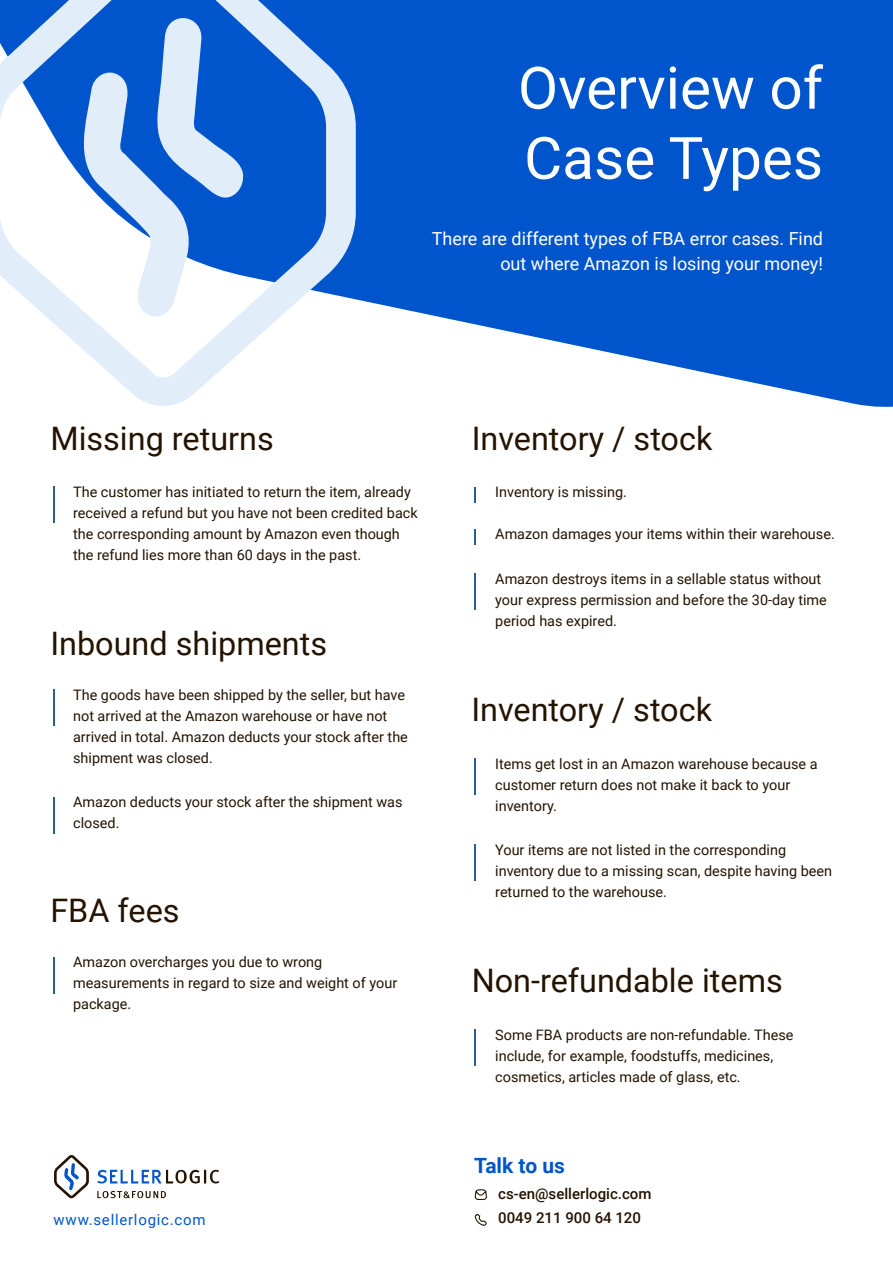
<style>
.page{position:relative;width:893px;height:1263px;background:#fff}
.page>*{position:absolute;margin:0;border:0;box-sizing:border-box;transform-origin:0 0}
.t1{font:58.5px/70.2px "Roboto";color:#fff}
.t2{font:32.4px "Roboto";color:#231300}
.t3{font:700 21px "Roboto";color:#05c}
.t4{font:18px/25.5px "Roboto";color:#fff;text-align:right}
.t5{font:500 15px "Roboto";color:#231300}
.t6{font:15px "Roboto";letter-spacing:.05em;color:#05c}
.t7{font:14.4px/21px "Roboto";color:#231300}
</style>
<div class="page">
<svg style="left:475px;top:1189px;width:12px;height:11px"></svg>
<svg style="left:475px;top:1214px;width:12px;height:12px"></svg>
<svg style="left:54px;top:1155px;width:35px;height:43px"></svg>
<svg style="left:97px;top:1170px;width:122px;height:13px"></svg>
<svg style="left:97px;top:1191px;width:69px;height:7px"></svg>
<svg style="left:356px;top:0;width:537px;height:407px;background:#206ad2"></svg>
<svg style="left:0;top:0;width:356px;height:406px"></svg>
<svg style="left:474px;top:487px;width:2px;height:16px"></svg>
<svg style="left:474px;top:529px;width:2px;height:16px"></svg>
<hr style="left:474px;top:573px;width:2px;height:37px;background:#2d5e92">
<hr style="left:474px;top:758px;width:2px;height:36px;background:#2d5e92">
<hr style="left:474px;top:845px;width:2px;height:36px;background:#2d5e92">
<hr style="left:474px;top:1029px;width:2px;height:36px;background:#2d5e92">
<hr style="left:53px;top:487px;width:2px;height:36px;background:#2d5e92">
<hr style="left:53px;top:689px;width:2px;height:36px;background:#2d5e92">
<hr style="left:53px;top:797px;width:2px;height:36px;background:#2d5e92">
<hr style="left:53px;top:957px;width:2px;height:36px;background:#2d5e92">
<h1 class="t1" style="left:518px;top:51px;width:307px">Overview of<br>Case Types</h1>
<p class="t4" style="left:432px;top:225px;width:393px">There are different types of FBA error cases. Find out where Amazon is losing your money!</p>
<h2 class="t2" style="left:50px;top:416px;width:225px">Missing returns</h2>
<p class="t7" style="left:73px;top:481px;width:346px">The customer has initiated to return the item, already received a refund but you have not been credited back the corresponding amount by Amazon even though the refund lies more than 60 days in the past.</p>
<h2 class="t2" style="left:50px;top:620px;width:278px">Inbound shipments</h2>
<p class="t7" style="left:73px;top:683px;width:336px">The goods have been shipped by the seller, but have not arrived at the Amazon warehouse or have not arrived in total. Amazon deducts your stock after the shipment was closed.</p>
<p class="t7" style="left:73px;top:791px;width:331px">Amazon deducts your stock after the shipment was closed.</p>
<h2 class="t2" style="left:50px;top:888px;width:131px">FBA fees</h2>
<p class="t7" style="left:73px;top:951px;width:326px">Amazon overcharges you due to wrong measurements in regard to size and weight of your package.</p>
<h2 class="t2" style="left:472px;top:416px;width:242px">Inventory / stock</h2>
<p class="t7" style="left:495px;top:481px;width:133px">Inventory is missing.</p>
<p class="t7" style="left:495px;top:523px;width:341px">Amazon damages your items within their warehouse.</p>
<p class="t7" style="left:495px;top:568px;width:333px">Amazon destroys items in a sellable status without your express permission and before the 30-day time period has expired.</p>
<h2 class="t2" style="left:471px;top:686px;width:242px">Inventory / stock</h2>
<p class="t7" style="left:495px;top:752px;width:324px">Items get lost in an Amazon warehouse because a customer return does not make it back to your inventory.</p>
<p class="t7" style="left:495px;top:839px;width:338px">Your items are not listed in the corresponding inventory due to a missing scan, despite having been returned to the warehouse.</p>
<h2 class="t2" style="left:472px;top:957px;width:313px">Non-refundable items</h2>
<p class="t7" style="left:495px;top:1023px;width:300px">Some FBA products are non-refundable. These include, for example, foodstuffs, medicines, cosmetics, articles made of glass, etc.</p>
<h3 class="t3" style="left:474px;top:1151px;width:92px">Talk to us</h3>
<p class="t5" style="left:498px;top:1183px;width:155px">cs-en@sellerlogic.com</p>
<p class="t6" style="left:54px;top:1209px;width:153px">www.sellerlogic.com</p>
<p class="t5" style="left:498px;top:1207px;width:144px">0049 211 900 64 120</p>
</div>
